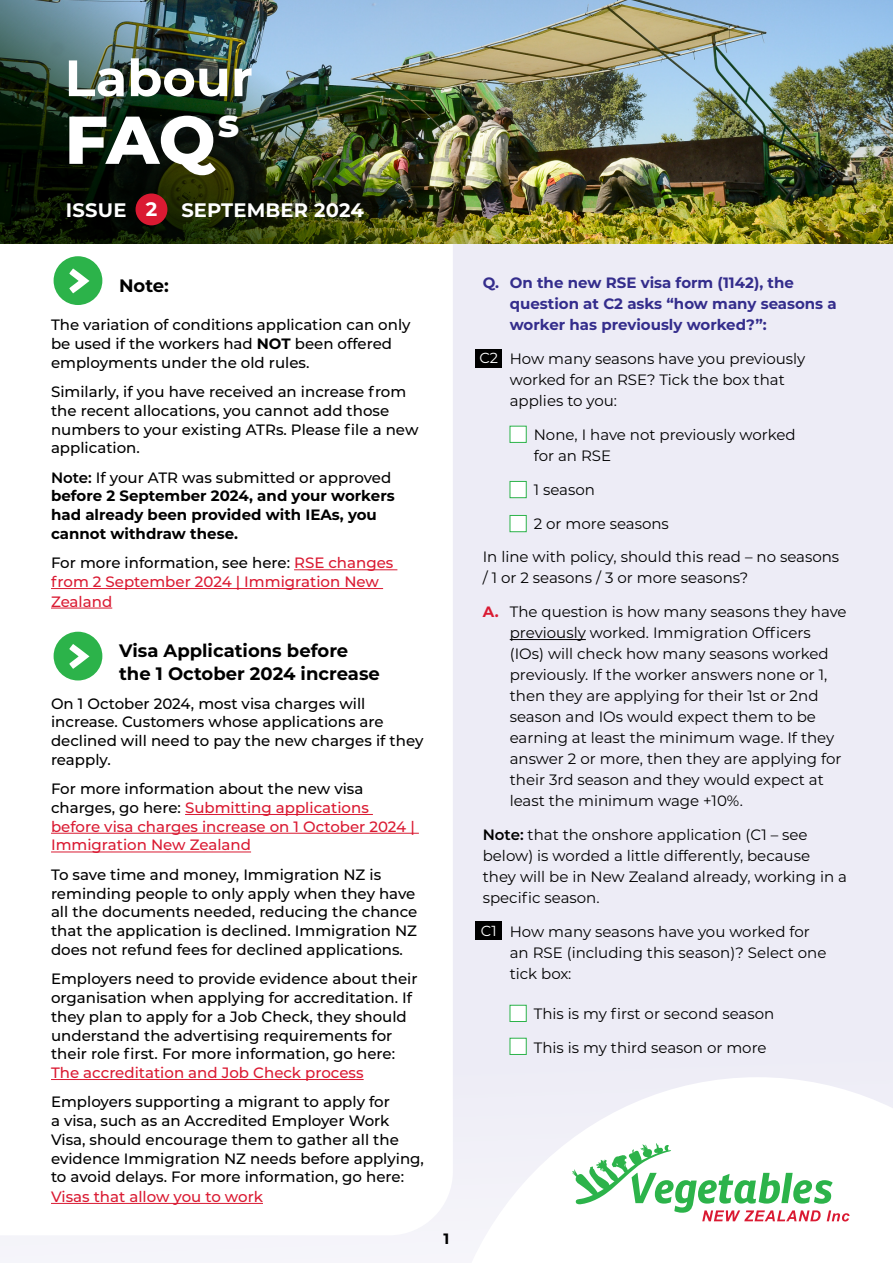
<style>
.page{position:relative;width:893px;height:1263px;background:#edecf6}
.page>*{position:absolute;margin:0;border:0;box-sizing:border-box;transform-origin:0 0}
.Body_copy_centered{font:800 67.5px "Montserrat";color:#fff}
.Body_copy_centered-2{font:700 51px "Montserrat";color:#fff}
.Subhead_with_green_rule_under{font:700 19.5px "Montserrat";letter-spacing:.01em;color:#fff}
.VNZI_Subhead{font:700 18px/22.5px "Montserrat";color:#000}
.Body_copy_centered-3{font:500 15px/18.8px "Montserrat";color:#000}
.FAQ_L1{font:15px/21px "Montserrat";color:#000}
.FAQ_L2_List{font:15px/21px "Montserrat";color:#000}
.FAQ_L2{font:15px/21px "Montserrat";color:#000}
.VNZI_Subhead-2{font:500 15px/18.8px "Montserrat";color:#da1a32}
.Body_copy_centered-4{font:700 15px/18.8px "Montserrat";color:#000}
.VNZI_Subhead-3{font:500 15px/18.8px "Montserrat";color:#000}
.FAQ_L1-2{font:700 15px/21px "Montserrat";color:#342d8c}
.Body_copy_centered-5{font:500 15px/19.2px "Montserrat";color:#da1a32}
.FAQ_L2-2{font:14.55px "Montserrat";color:#fff}
.s1{font-weight:700}
.s2{font-weight:600}
.s3{font-weight:500}
.s4{color:#000}
.s5{color:#da1a32}
.s6{font-weight:800;color:#2cb34a}
.s7{font-weight:700;color:#da1a32}
</style>
<div class="page">
<div style="left:0;top:243px;width:453px;height:992px;background:#fff"></div>
<div style="left:54px;top:256px;width:48px;height:49px;background:#2cb34a;border-radius:50%"></div>
<svg style="left:69px;top:269px;width:20px;height:24px"></svg>
<hr style="left:510px;top:639px;width:76px;height:1px;background:#000">
<div style="left:476px;top:921px;width:26px;height:19px;background:#000"></div>
<hr style="left:294px;top:569px;width:103px;height:1px;background:#da1a32">
<hr style="left:51px;top:588px;width:332px;height:1px;background:#da1a32">
<hr style="left:51px;top:608px;width:61px;height:1px;background:#da1a32">
<hr style="left:185px;top:814px;width:188px;height:1px;background:#da1a32">
<hr style="left:51px;top:833px;width:368px;height:1px;background:#da1a32">
<hr style="left:51px;top:851px;width:200px;height:1px;background:#da1a32">
<hr style="left:51px;top:1079px;width:313px;height:1px;background:#da1a32">
<hr style="left:51px;top:1203px;width:212px;height:1px;background:#da1a32">
<div style="left:54px;top:632px;width:48px;height:48px;background:#2cb34a;border-radius:50%"></div>
<svg style="left:69px;top:644px;width:20px;height:25px"></svg>
<div style="left:476px;top:349px;width:26px;height:19px;background:#000"></div>
<div style="left:510px;top:426px;width:17px;height:17px;background:#fff;border:1px solid #2cb34a"></div>
<div style="left:510px;top:481px;width:17px;height:17px;background:#fff;border:1px solid #2cb34a"></div>
<div style="left:510px;top:515px;width:17px;height:17px;background:#fff;border:1px solid #2cb34a"></div>
<div style="left:510px;top:1005px;width:17px;height:17px;background:#fff;border:1px solid #2cb34a"></div>
<svg style="left:441px;top:1077px;width:452px;height:186px;fill:#fff"></svg>
<svg style="left:572px;top:1143px;width:278px;height:78px;background:#d3e9d4"></svg>
<img style="left:829px;top:0;width:64px;height:243px">
<img style="left:0;top:0;width:829px;height:243px">
<div style="left:136px;top:193px;width:31px;height:32px;background:#da1a32;border-radius:50%"></div>
<div style="left:510px;top:1038px;width:17px;height:17px;background:#fff;border:1px solid #2cb34a"></div>
<p class="Body_copy_centered-2" style="left:65px;top:41px;width:190px">Labour</p>
<p class="Body_copy_centered" style="left:65px;top:90px;width:176px">FAQ<sup>s</sup></p>
<p class="Subhead_with_green_rule_under" style="left:66px;top:196px;width:62px">ISSUE</p>
<p class="Subhead_with_green_rule_under" style="left:146px;top:195px;width:13px">2</p>
<p class="Subhead_with_green_rule_under" style="left:181px;top:196px;width:184px">SEPTEMBER 2024</p>
<p class="VNZI_Subhead" style="left:119px;top:274px;width:51px">Note:</p>
<p class="Body_copy_centered-3" style="left:51px;top:315px;width:361px">The variation of conditions application can only be used if the workers had <span class="s1">NOT</span> been offered employments under the old rules.</p>
<p class="Body_copy_centered-3" style="left:51px;top:382px;width:369px">Similarly, if you have received an increase from the recent allocations, you cannot add those numbers to your existing ATRs. Please file a new application.</p>
<p class="Body_copy_centered-4" style="left:51px;top:467px;width:345px"><span class="s2">Note:</span> <span class="s3">If your ATR was submitted or approved </span>before 2 September 2024, and your workers had already been provided with IEAs, you cannot withdraw these.</p>
<p class="Body_copy_centered-5" style="left:51px;top:553px;width:344px"><span class="s4">For more information, see here:</span> RSE changes from 2 September 2024 | Immigration New<br>Zealand</p>
<p class="VNZI_Subhead" style="left:119px;top:639px;width:262px">Visa Applications before the 1 October 2024 increase</p>
<p class="VNZI_Subhead-3" style="left:51px;top:693px;width:374px">On 1 October 2024, most visa charges will increase. Customers whose applications are declined will need to pay the new charges if they reapply.</p>
<p class="VNZI_Subhead-2" style="left:51px;top:779px;width:365px"><span class="s4">For more information about the new visa charges, go here:</span> Submitting applications before visa charges increase on 1 October 2024 | Immigration New Zealand</p>
<p class="Body_copy_centered-3" style="left:51px;top:864px;width:368px">To save time and money, Immigration NZ is reminding people to only apply when they have all the documents needed, reducing the chance that the application is declined. Immigration NZ does not refund fees for declined applications.</p>
<p class="Body_copy_centered-3" style="left:51px;top:969px;width:368px">Employers need to provide evidence about their organisation when applying for accreditation. If they plan to apply for a Job Check, they should understand the advertising requirements for their role first. For more information, go here:<br><span class="s5">The accreditation and Job Check process</span></p>
<p class="Body_copy_centered-3" style="left:51px;top:1092px;width:374px">Employers supporting a migrant to apply for<br>a visa, such as an Accredited Employer Work Visa, should encourage them to gather all the evidence Immigration NZ needs before applying, to avoid delays. For more information, go here:<br><span class="s5">Visas that allow you to work</span></p>
<p class="Body_copy_centered-4" style="left:444px;top:1228px;width:7px">1</p>
<p class="FAQ_L1-2" style="left:510px;top:272px;width:328px;text-indent:-27px">Q. On the new RSE visa form (1142), the question at C2 asks “how many seasons a worker has previously worked?”:</p>
<p class="FAQ_L2" style="left:510px;top:348px;width:297px">How many seasons have you previously worked for an RSE? Tick the box that applies to you:</p>
<p class="FAQ_L2_List" style="left:534px;top:424px;width:263px;text-indent:-22px"><span class="s6">•</span> None, I have not previously worked for an RSE</p>
<p class="FAQ_L2_List" style="left:511px;top:478px;width:85px"><span class="s6">•</span> 1 season</p>
<p class="FAQ_L2_List" style="left:511px;top:512px;width:159px"><span class="s6">•</span> 2 or more seasons</p>
<p class="FAQ_L2_List" style="left:483px;top:546px;width:358px">In line with policy, should this read – no seasons / 1 or 2 seasons / 3 or more seasons?</p>
<p class="FAQ_L1" style="left:510px;top:601px;width:338px;text-indent:-27px"><span class="s7">A.</span> The question is how many seasons they have previously worked. Immigration Officers (IOs) will check how many seasons worked previously. If the worker answers none or 1, then they are applying for their 1st or 2nd season and IOs would expect them to be earning at least the minimum wage. If they answer 2 or more, then they are applying for their 3rd season and they would expect at least the minimum wage +10%.</p>
<p class="FAQ_L2_List" style="left:483px;top:823px;width:366px"><span class="s2">Note:</span> that the onshore application (C1 – see below) is worded a little differently, because they will be in New Zealand already, working in a specific season.</p>
<p class="FAQ_L2" style="left:510px;top:920px;width:318px">How many seasons have you worked for an RSE (including this season)? Select one tick box:</p>
<p class="FAQ_L2_List" style="left:511px;top:1002px;width:264px"><span class="s6">•</span> This is my first or second season</p>
<p class="FAQ_L2_List" style="left:511px;top:1036px;width:257px"><span class="s6">•</span> This is my third season or more</p>
<p class="FAQ_L2-2" style="left:479px;top:348px;width:20px">C2</p>
<p class="FAQ_L2-2" style="left:481px;top:920px;width:17px">C1</p>
</div>
